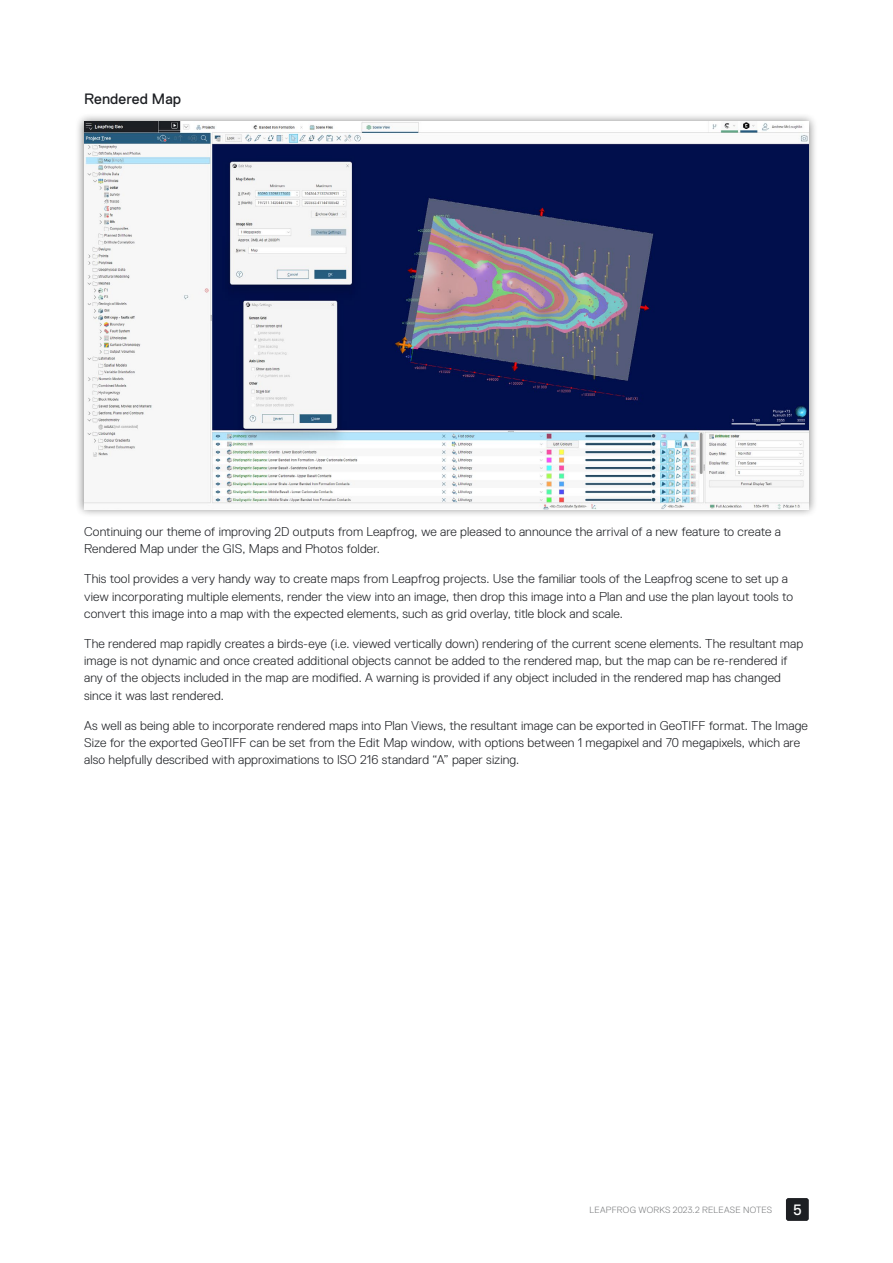
<style>
.page{position:relative;width:893px;height:1263px;background:#fff}
.page>*{position:absolute;margin:0;border:0;box-sizing:border-box;transform-origin:0 0}
.t1{font:15px "Replica Pro";letter-spacing:.005em;color:#1d1f23}
.t2{font:15px "Replica Pro";color:#fff}
.t3{font:300 12.75px/17.2px "Replica Pro";letter-spacing:.01em;color:#1d1f23}
.t4{font:300 9px "Replica Pro";letter-spacing:.025em;color:#77797b}
</style>
<div class="page">
<div style="left:786px;top:1198px;width:23px;height:23px;background:#1d1f23;border-radius:2px"></div>
<div style="left:75px;top:112px;width:743px;height:406px;background:#000;opacity:.5"></div>
<img style="left:84px;top:121px;width:725px;height:388px">
<p class="t1" style="left:84px;top:91px;width:98px">Rendered Map</p>
<p class="t3" style="left:84px;top:523px;width:698px">Continuing our theme of improving 2D outputs from Leapfrog, we are pleased to announce the arrival of a new feature to create a<br>Rendered Map under the GIS, Maps and Photos folder.</p>
<p class="t3" style="left:84px;top:570px;width:710px">This tool provides a very handy way to create maps from Leapfrog projects. Use the familiar tools of the Leapfrog scene to set up a view incorporating multiple elements, render the view into an image, then drop this image into a Plan and use the plan layout tools to convert this image into a map with the expected elements, such as grid overlay, title block and scale.</p>
<p class="t3" style="left:84px;top:635px;width:720px">The rendered map rapidly creates a birds-eye (i.e. viewed vertically down) rendering of the current scene elements. The resultant map image is not dynamic and once created additional objects cannot be added to the rendered map, but the map can be re-rendered if any of the objects included in the map are modified. A warning is provided if any object included in the rendered map has changed since it was last rendered.</p>
<p class="t3" style="left:84px;top:717px;width:725px">As well as being able to incorporate rendered maps into Plan Views, the resultant image can be exported in GeoTIFF format. The Image<br>Size for the exported GeoTIFF can be set from the Edit Map window, with options between 1 megapixel and 70 megapixels, which are also helpfully described with approximations to ISO 216 standard “A” paper sizing.</p>
<p class="t4" style="left:590px;top:1204px;width:184px">LEAPFROG WORKS 2023.2 RELEASE NOTES</p>
<p class="t2" style="left:793px;top:1201px;width:10px">5</p>
</div>
